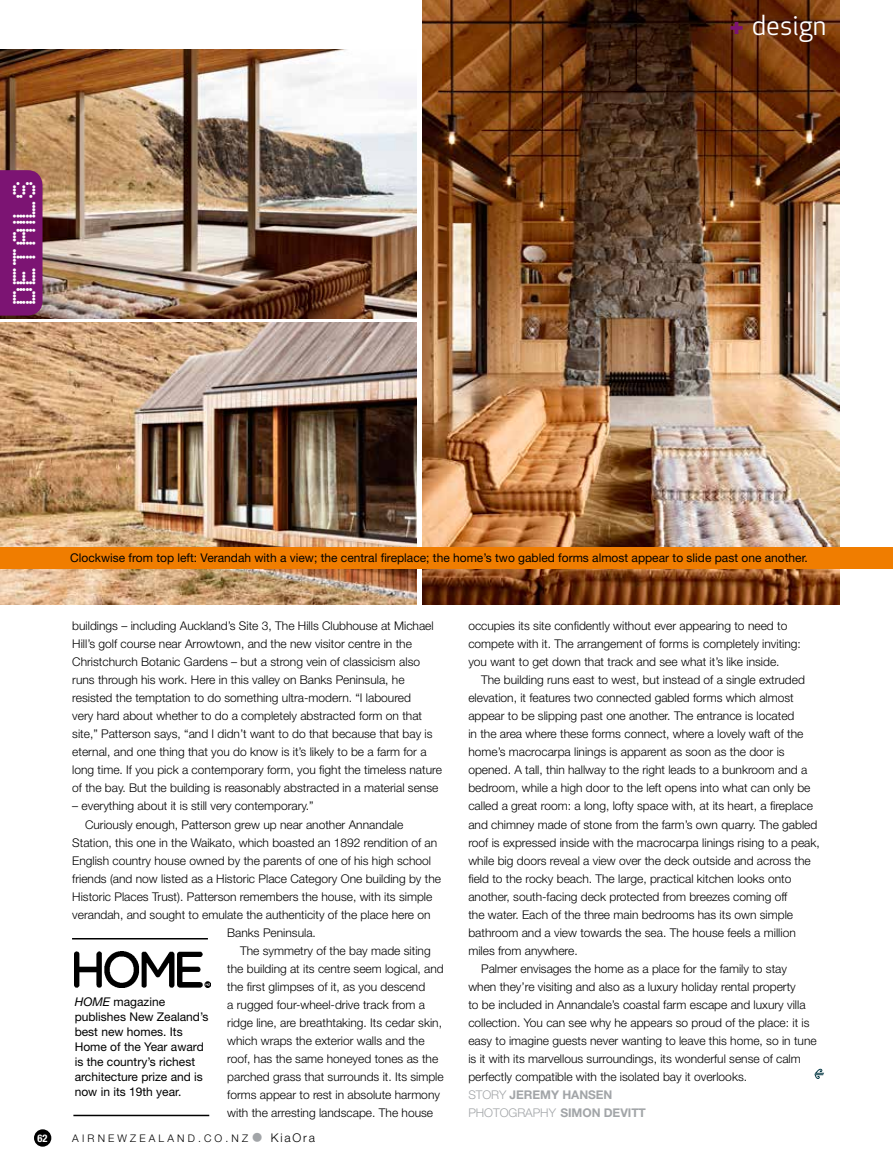
<style>
.page{position:relative;width:893px;height:1170px;background:#fff}
.page>*{position:absolute;margin:0;border:0;box-sizing:border-box;transform-origin:0 0}
.t1{font:37.5px "Mono Reg";color:#fff}
.t2{font:27px "Apex New";color:#fff}
.t3{font:300 12px/18px "Helvetica Neue";color:#000}
.t4{font:12px/15px "Helvetica Neue";color:#000}
.t5{font:300 12px "Helvetica Neue";letter-spacing:-.005em;color:#a2a5a8}
.t6{font:700 12px "Helvetica Neue";letter-spacing:-.005em;color:#a2a5a8}
.t7{font:300 10.5px "Helvetica Neue";letter-spacing:.3em;color:#000}
.t8{font:700 condensed 10.5px "Helvetica Neue";color:#fff}
.s1{font-family:"Helvetica Neue";font-weight:900;font-size:24px;color:#7c1473}
.s2{font-style:italic}
.s3{font-weight:300}
.s4{font-weight:700}
.s5{color:#a2a5a8}
.s6{font-size:12px}
</style>
<div class="page">
<img style="left:423px;top:0;width:416px;height:604px">
<img style="left:0;top:49px;width:417px;height:269px">
<img style="left:0;top:323px;width:417px;height:281px">
<div style="left:34px;top:1129px;width:17px;height:17px;background:#000;border-radius:50%"></div>
<div style="left:0;top:547px;width:893px;height:21px;background:#f07d00"></div>
<svg style="left:814px;top:1068px;width:10px;height:10px"></svg>
<div style="left:0;top:170px;width:43px;height:145px;background:#7c1473"></div>
<img style="left:74px;top:951px;width:136px;height:36px">
<hr style="left:73px;top:1114px;width:136px;height:2px;background:#000">
<hr style="left:72px;top:937px;width:136px;height:2px;background:#000">
<h1 class="t1" style="left:7px;top:306px;width:127px;rotate:-90deg">details</h1>
<h2 class="t2" style="left:729px;top:8px;width:98px"><span class="s1">+</span> design</h2>
<p class="t4" style="left:70px;top:549px;width:739px">Clockwise from top left: Verandah with a view; the central fireplace; the home’s two gabled forms almost appear to slide past one another.</p>
<p class="t3" style="left:72px;top:616px;width:371px">buildings – including Auckland’s Site 3, The Hills Clubhouse at Michael Hill’s golf course near Arrowtown, and the new visitor centre in the Christchurch Botanic Gardens – but a strong vein of classicism also runs through his work. Here in this valley on Banks Peninsula, he resisted the temptation to do something ultra-modern. “I laboured<br>very hard about whether to do a completely abstracted form on that site,” Patterson says, “and I didn’t want to do that because that bay is eternal, and one thing that you do know is it’s likely to be a farm for a long time. If you pick a contemporary form, you fight the timeless nature of the bay. But the building is reasonably abstracted in a material sense</p>
<p class="t3" style="left:72px;top:796px;width:243px">– everything about it is still very contemporary.”</p>
<p class="t3" style="left:85px;top:814px;width:320px">Curiously enough, Patterson grew up near another Annandale</p>
<p class="t3" style="left:72px;top:832px;width:366px">Station, this one in the Waikato, which boasted an 1892 rendition of an</p>
<p class="t3" style="left:72px;top:850px;width:360px">English country house owned by the parents of one of his high school</p>
<p class="t3" style="left:72px;top:868px;width:370px">friends (and now listed as a Historic Place Category One building by the</p>
<p class="t3" style="left:72px;top:886px;width:362px">Historic Places Trust). Patterson remembers the house, with its simple</p>
<p class="t3" style="left:72px;top:904px;width:360px">verandah, and sought to emulate the authenticity of the place here on</p>
<p class="t3" style="left:227px;top:922px;width:90px">Banks Peninsula.</p>
<p class="t3" style="left:240px;top:940px;width:192px">The symmetry of the bay made siting</p>
<p class="t3" style="left:227px;top:958px;width:218px">the building at its centre seem logical, and</p>
<p class="t3" style="left:227px;top:976px;width:200px">the first glimpses of it, as you descend</p>
<p class="t3" style="left:227px;top:994px;width:199px">a rugged four-wheel-drive track from a</p>
<p class="t3" style="left:227px;top:1012px;width:216px">ridge line, are breathtaking. Its cedar skin,</p>
<p class="t3" style="left:227px;top:1030px;width:199px">which wraps the exterior walls and the</p>
<p class="t3" style="left:227px;top:1048px;width:212px">roof, has the same honeyed tones as the</p>
<p class="t3" style="left:227px;top:1066px;width:218px">parched grass that surrounds it. Its simple</p>
<p class="t3" style="left:227px;top:1084px;width:214px">forms appear to rest in absolute harmony</p>
<p class="t3" style="left:227px;top:1102px;width:207px">with the arresting landscape. The house</p>
<p class="t4" style="left:75px;top:993px;width:135px"><span class="s2">HOME</span> magazine publishes New Zealand’s best new homes. Its<br>Home of the Year award is the country’s richest architecture prize and is now in its 19th year.</p>
<p class="t3" style="left:468px;top:616px;width:334px">occupies its site confidently without ever appearing to need to compete with it. The arrangement of forms is completely inviting: you want to get down that track and see what it’s like inside.</p>
<p class="t3" style="left:481px;top:670px;width:325px">The building runs east to west, but instead of a single extruded</p>
<p class="t3" style="left:468px;top:688px;width:327px">elevation, it features two connected gabled forms which almost</p>
<p class="t3" style="left:468px;top:706px;width:328px">appear to be slipping past one another. The entrance is located</p>
<p class="t3" style="left:468px;top:724px;width:337px">in the area where these forms connect, where a lovely waft of the</p>
<p class="t3" style="left:468px;top:742px;width:318px">home’s macrocarpa linings is apparent as soon as the door is</p>
<p class="t3" style="left:468px;top:760px;width:340px">opened. A tall, thin hallway to the right leads to a bunkroom and a</p>
<p class="t3" style="left:468px;top:778px;width:344px">bedroom, while a high door to the left opens into what can only be</p>
<p class="t3" style="left:468px;top:796px;width:346px">called a great room: a long, lofty space with, at its heart, a fireplace</p>
<p class="t3" style="left:468px;top:814px;width:350px">and chimney made of stone from the farm’s own quarry. The gabled</p>
<p class="t3" style="left:468px;top:832px;width:353px">roof is expressed inside with the macrocarpa linings rising to a peak,</p>
<p class="t3" style="left:468px;top:850px;width:344px">while big doors reveal a view over the deck outside and across the</p>
<p class="t3" style="left:468px;top:868px;width:325px">field to the rocky beach. The large, practical kitchen looks onto</p>
<p class="t3" style="left:468px;top:886px;width:321px">another, south-facing deck protected from breezes coming off</p>
<p class="t3" style="left:468px;top:904px;width:326px">the water. Each of the three main bedrooms has its own simple</p>
<p class="t3" style="left:468px;top:922px;width:329px">bathroom and a view towards the sea. The house feels a million</p>
<p class="t3" style="left:468px;top:940px;width:111px">miles from anywhere.</p>
<p class="t3" style="left:481px;top:958px;width:307px">Palmer envisages the home as a place for the family to stay</p>
<p class="t3" style="left:468px;top:976px;width:329px">when they’re visiting and also as a luxury holiday rental property</p>
<p class="t3" style="left:468px;top:994px;width:339px">to be included in Annandale’s coastal farm escape and luxury villa</p>
<p class="t3" style="left:468px;top:1012px;width:343px">collection. You can see why he appears so proud of the place: it is</p>
<p class="t3" style="left:468px;top:1030px;width:350px">easy to imagine guests never wanting to leave this home, so in tune</p>
<p class="t3" style="left:468px;top:1048px;width:334px">is it with its marvellous surroundings, its wonderful sense of calm</p>
<p class="t3" style="left:468px;top:1066px;width:280px">perfectly compatible with the isolated bay it overlooks.</p>
<p class="t6" style="left:468px;top:1086px;width:146px"><span class="s3">Story</span> JEREMY HANSEN</p>
<p class="t5" style="left:468px;top:1104px;width:179px">PHOTOGRAPHY <span class="s4">SIMON DEVITT</span></p>
<p class="t8" style="left:38px;top:1131px;width:12px">62</p>
<p class="t7" style="left:72px;top:1131px;width:244px">ai rnew zea la nd.co .nz<span class="s5">●</span> <span class="s6">KiaOra</span></p>
</div>
